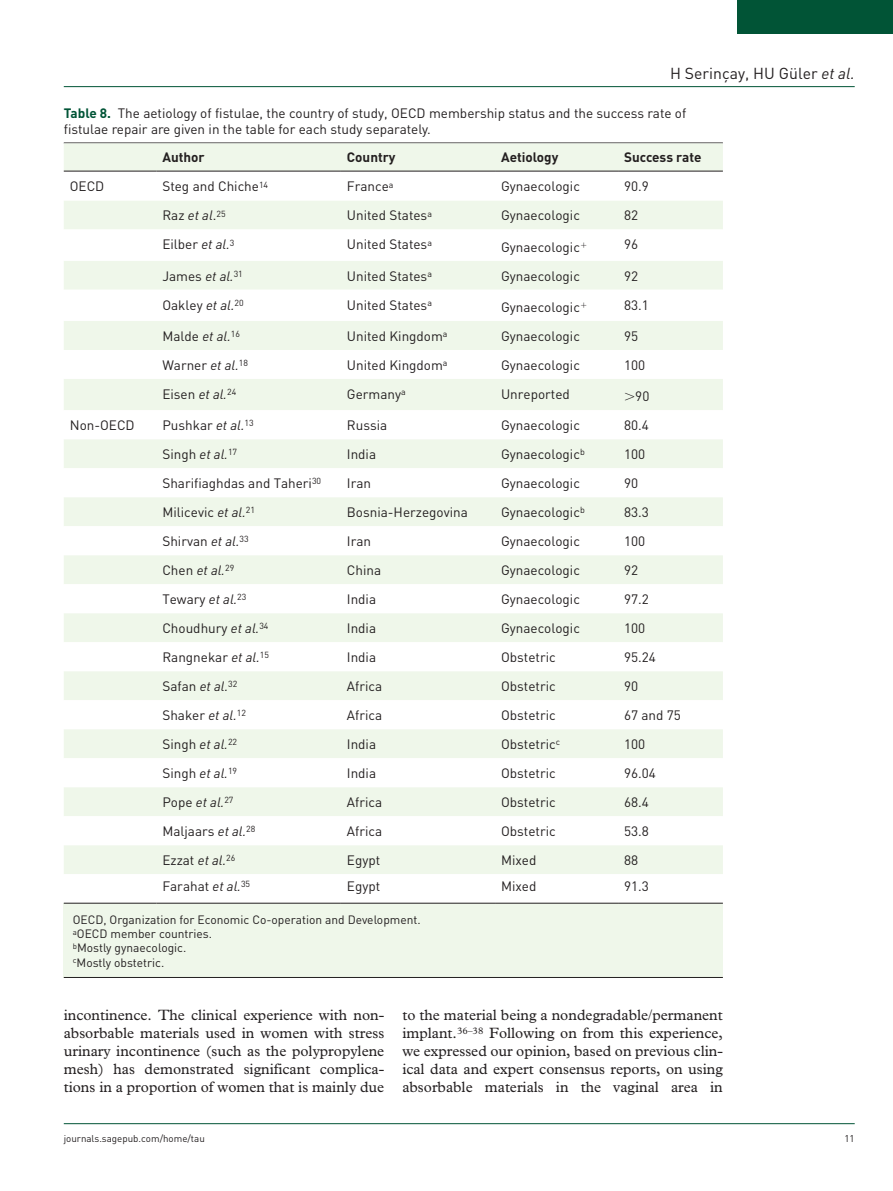
<style>
.page{position:relative;width:893px;height:1191px;background:#fff}
.page>*{position:absolute;margin:0;border:0;box-sizing:border-box;transform-origin:0 0}
.t1{font:15.75px "DIN";color:#231f20}
.t2{font:15px/18px "Plantin Std";color:#231f20;text-align:justify}
.t3{font:13.5px/15.8px "DIN";color:#231f20}
.t4{font:700 13.5px "DIN";color:#231f20}
.t5{font:italic 13.5px "DIN";color:#231f20}
.t6{font:12px/14.2px "DIN";color:#231f20}
.t7{font:9.75px "DIN";color:#231f20}
.s1{font-style:italic}
.s2{font-weight:700;color:#015436}
.s3{font-style:normal}
</style>
<div class="page">
<hr style="left:64px;top:86px;width:791px;height:1px;background:#015436">
<hr style="left:64px;top:1123px;width:791px;height:1px;background:#015436">
<div style="left:738px;top:0;width:155px;height:34px;background:#015436"></div>
<div style="left:64px;top:903px;width:659px;height:74px;background:#eff7ea"></div>
<hr style="left:64px;top:977px;width:659px;height:1px;background:#231f20">
<svg style="left:64px;top:143px;width:659px;height:28px;background:#ebf2e6"></svg>
<svg style="left:64px;top:201px;width:659px;height:673px;fill:#eff7ea"></svg>
<hr style="left:64px;top:171px;width:92px;height:1px;background:#231f20">
<hr style="left:156px;top:171px;width:185px;height:1px;background:#231f20">
<hr style="left:341px;top:171px;width:154px;height:1px;background:#231f20">
<hr style="left:495px;top:171px;width:123px;height:1px;background:#231f20">
<hr style="left:618px;top:171px;width:105px;height:1px;background:#231f20">
<hr style="left:156px;top:902px;width:185px;height:1px;background:#231f20">
<hr style="left:341px;top:902px;width:154px;height:1px;background:#231f20">
<hr style="left:495px;top:902px;width:123px;height:1px;background:#231f20">
<hr style="left:618px;top:902px;width:105px;height:1px;background:#231f20">
<hr style="left:64px;top:902px;width:92px;height:1px;background:#231f20">
<svg style="left:581px;top:242px;width:5px;height:6px"></svg>
<svg style="left:581px;top:303px;width:5px;height:5px"></svg>
<svg style="left:625px;top:393px;width:9px;height:8px"></svg>
<p class="t1" style="left:670px;top:63px;width:186px">H Serinçay, HU Güler <span class="s1">et al.</span></p>
<p class="t3" style="left:64px;top:105px;width:624px"><span class="s2">Table 8.</span> The aetiology of fistulae, the country of study, OECD membership status and the success rate of fistulae repair are given in the table for each study separately.</p>
<p class="t4" style="left:162px;top:148px;width:44px">Author</p>
<p class="t4" style="left:347px;top:148px;width:50px">Country</p>
<p class="t4" style="left:501px;top:148px;width:59px">Aetiology</p>
<p class="t4" style="left:624px;top:148px;width:79px">Success rate</p>
<p class="t3" style="left:70px;top:178px;width:36px">OECD</p>
<p class="t3" style="left:162px;top:178px;width:107px">Steg and Chiche<sup>14</sup></p>
<p class="t3" style="left:347px;top:178px;width:48px">France<sup>a</sup></p>
<p class="t3" style="left:501px;top:178px;width:80px">Gynaecologic</p>
<p class="t3" style="left:624px;top:178px;width:26px">90.9</p>
<p class="t3" style="left:162px;top:207px;width:65px">Raz <span class="s1">et al</span>.<sup>25</sup></p>
<p class="t3" style="left:347px;top:207px;width:87px">United States<sup>a</sup></p>
<p class="t3" style="left:501px;top:207px;width:80px">Gynaecologic</p>
<p class="t3" style="left:624px;top:207px;width:16px">82</p>
<p class="t3" style="left:162px;top:236px;width:74px">Eilber <span class="s1">et al.</span><sup>3</sup></p>
<p class="t3" style="left:347px;top:236px;width:87px">United States<sup>a</sup></p>
<p class="t3" style="left:501px;top:239px;width:80px">Gynaecologic</p>
<p class="t3" style="left:624px;top:236px;width:16px">96</p>
<p class="t3" style="left:162px;top:268px;width:82px">James <span class="s1">et al.</span><sup>31</sup></p>
<p class="t3" style="left:347px;top:268px;width:87px">United States<sup>a</sup></p>
<p class="t3" style="left:501px;top:268px;width:80px">Gynaecologic</p>
<p class="t3" style="left:624px;top:268px;width:16px">92</p>
<p class="t3" style="left:162px;top:297px;width:83px">Oakley <span class="s1">et al.</span><sup>20</sup></p>
<p class="t3" style="left:347px;top:297px;width:87px">United States<sup>a</sup></p>
<p class="t3" style="left:501px;top:299px;width:80px">Gynaecologic</p>
<p class="t3" style="left:624px;top:297px;width:26px">83.1</p>
<p class="t3" style="left:162px;top:328px;width:79px">Malde <span class="s1">et al.</span><sup>16</sup></p>
<p class="t3" style="left:347px;top:328px;width:102px">United Kingdom<sup>a</sup></p>
<p class="t3" style="left:501px;top:328px;width:80px">Gynaecologic</p>
<p class="t3" style="left:624px;top:328px;width:16px">95</p>
<p class="t3" style="left:162px;top:357px;width:87px">Warner <span class="s1">et al.</span><sup>18</sup></p>
<p class="t3" style="left:347px;top:357px;width:102px">United Kingdom<sup>a</sup></p>
<p class="t3" style="left:501px;top:357px;width:80px">Gynaecologic</p>
<p class="t3" style="left:624px;top:357px;width:23px">100</p>
<p class="t3" style="left:162px;top:386px;width:75px">Eisen <span class="s1">et al.</span><sup>24</sup></p>
<p class="t3" style="left:347px;top:386px;width:60px">Germany<sup>a</sup></p>
<p class="t3" style="left:501px;top:386px;width:70px">Unreported</p>
<p class="t3" style="left:635px;top:388px;width:16px">90</p>
<p class="t3" style="left:70px;top:417px;width:66px">Non-OECD</p>
<p class="t3" style="left:162px;top:417px;width:93px">Pushkar <span class="s1">et al.</span><sup>13</sup></p>
<p class="t3" style="left:347px;top:417px;width:42px">Russia</p>
<p class="t3" style="left:501px;top:417px;width:80px">Gynaecologic</p>
<p class="t3" style="left:624px;top:417px;width:26px">80.4</p>
<p class="t3" style="left:162px;top:446px;width:76px">Singh <span class="s1">et al.</span><sup>17</sup></p>
<p class="t3" style="left:347px;top:446px;width:31px">India</p>
<p class="t3" style="left:501px;top:446px;width:85px">Gynaecologic<sup>b</sup></p>
<p class="t3" style="left:624px;top:446px;width:23px">100</p>
<p class="t3" style="left:162px;top:475px;width:160px">Sharifiaghdas and Taheri<sup>30</sup></p>
<p class="t3" style="left:347px;top:475px;width:26px">Iran</p>
<p class="t3" style="left:501px;top:475px;width:80px">Gynaecologic</p>
<p class="t3" style="left:624px;top:475px;width:16px">90</p>
<p class="t3" style="left:162px;top:504px;width:94px">Milicevic <span class="s1">et al.</span><sup>21</sup></p>
<p class="t3" style="left:347px;top:504px;width:122px">Bosnia-Herzegovina</p>
<p class="t3" style="left:501px;top:504px;width:85px">Gynaecologic<sup>b</sup></p>
<p class="t3" style="left:624px;top:504px;width:26px">83.3</p>
<p class="t3" style="left:162px;top:533px;width:88px">Shirvan <span class="s1">et al.</span><sup>33</sup></p>
<p class="t3" style="left:347px;top:533px;width:26px">Iran</p>
<p class="t3" style="left:501px;top:533px;width:80px">Gynaecologic</p>
<p class="t3" style="left:624px;top:533px;width:23px">100</p>
<p class="t5" style="left:162px;top:562px;width:73px"><span class="s3">Chen</span> et al.<sup>29</sup></p>
<p class="t3" style="left:347px;top:562px;width:36px">China</p>
<p class="t3" style="left:501px;top:562px;width:80px">Gynaecologic</p>
<p class="t3" style="left:624px;top:562px;width:16px">92</p>
<p class="t3" style="left:162px;top:591px;width:86px">Tewary <span class="s1">et al.</span><sup>23</sup></p>
<p class="t3" style="left:347px;top:591px;width:31px">India</p>
<p class="t3" style="left:501px;top:591px;width:80px">Gynaecologic</p>
<p class="t3" style="left:624px;top:591px;width:26px">97.2</p>
<p class="t3" style="left:162px;top:620px;width:108px">Choudhury <span class="s1">et al.</span><sup>34</sup></p>
<p class="t3" style="left:347px;top:620px;width:31px">India</p>
<p class="t3" style="left:501px;top:620px;width:80px">Gynaecologic</p>
<p class="t3" style="left:624px;top:620px;width:23px">100</p>
<p class="t3" style="left:162px;top:649px;width:108px">Rangnekar <span class="s1">et al.</span><sup>15</sup></p>
<p class="t3" style="left:347px;top:649px;width:31px">India</p>
<p class="t3" style="left:501px;top:649px;width:56px">Obstetric</p>
<p class="t3" style="left:624px;top:649px;width:33px">95.24</p>
<p class="t3" style="left:162px;top:678px;width:76px">Safan <span class="s1">et al.</span><sup>32</sup></p>
<p class="t3" style="left:347px;top:678px;width:37px">Africa</p>
<p class="t3" style="left:501px;top:678px;width:56px">Obstetric</p>
<p class="t3" style="left:624px;top:678px;width:16px">90</p>
<p class="t3" style="left:162px;top:707px;width:85px">Shaker <span class="s1">et al.</span><sup>12</sup></p>
<p class="t3" style="left:347px;top:707px;width:37px">Africa</p>
<p class="t3" style="left:501px;top:707px;width:56px">Obstetric</p>
<p class="t3" style="left:624px;top:707px;width:58px">67 and 75</p>
<p class="t3" style="left:162px;top:736px;width:76px">Singh <span class="s1">et al.</span><sup>22</sup></p>
<p class="t3" style="left:347px;top:736px;width:31px">India</p>
<p class="t3" style="left:501px;top:736px;width:60px">Obstetric<sup>c</sup></p>
<p class="t3" style="left:624px;top:736px;width:23px">100</p>
<p class="t3" style="left:162px;top:765px;width:76px">Singh <span class="s1">et al.</span><sup>19</sup></p>
<p class="t3" style="left:347px;top:765px;width:31px">India</p>
<p class="t3" style="left:501px;top:765px;width:56px">Obstetric</p>
<p class="t3" style="left:624px;top:765px;width:33px">96.04</p>
<p class="t5" style="left:162px;top:794px;width:73px"><span class="s3">Pope</span> et al.<sup>27</sup></p>
<p class="t3" style="left:347px;top:794px;width:37px">Africa</p>
<p class="t3" style="left:501px;top:794px;width:56px">Obstetric</p>
<p class="t3" style="left:624px;top:794px;width:26px">68.4</p>
<p class="t3" style="left:162px;top:823px;width:95px">Maljaars <span class="s1">et al.</span><sup>28</sup></p>
<p class="t3" style="left:347px;top:823px;width:37px">Africa</p>
<p class="t3" style="left:501px;top:823px;width:56px">Obstetric</p>
<p class="t3" style="left:624px;top:823px;width:26px">53.8</p>
<p class="t3" style="left:162px;top:852px;width:74px">Ezzat <span class="s1">et al.</span><sup>26</sup></p>
<p class="t3" style="left:347px;top:852px;width:35px">Egypt</p>
<p class="t3" style="left:501px;top:852px;width:37px">Mixed</p>
<p class="t3" style="left:624px;top:852px;width:16px">88</p>
<p class="t3" style="left:162px;top:878px;width:89px">Farahat <span class="s1">et al.</span><sup>35</sup></p>
<p class="t3" style="left:347px;top:878px;width:35px">Egypt</p>
<p class="t3" style="left:501px;top:878px;width:37px">Mixed</p>
<p class="t3" style="left:624px;top:878px;width:26px">91.3</p>
<p class="t6" style="left:73px;top:912px;width:349px">OECD, Organization for Economic Co-operation and Development. <sup>a</sup>OECD member countries.<br><sup>b</sup>Mostly gynaecologic.<br><sup>c</sup>Mostly obstetric.</p>
<p class="t2" style="left:64px;top:1006px;width:322px">incontinence. The clinical experience with non&shy;absorbable materials used in women with stress urinary incontinence (such as the polypropylene mesh) has demonstrated significant complica&shy;tions in a proportion of women that is mainly due</p>
<p class="t2" style="left:402px;top:1006px;width:322px">to the material being a nondegradable/permanent implant.<sup>36–38</sup> Following on from this experience, we expressed our opinion, based on previous clin&shy;ical data and expert consensus reports, on using absorbable materials in the vaginal area in</p>
<p class="t7" style="left:64px;top:1132px;width:143px">journals.sagepub.com/home/tau</p>
<p class="t7" style="left:844px;top:1132px;width:12px">11</p>
</div>
